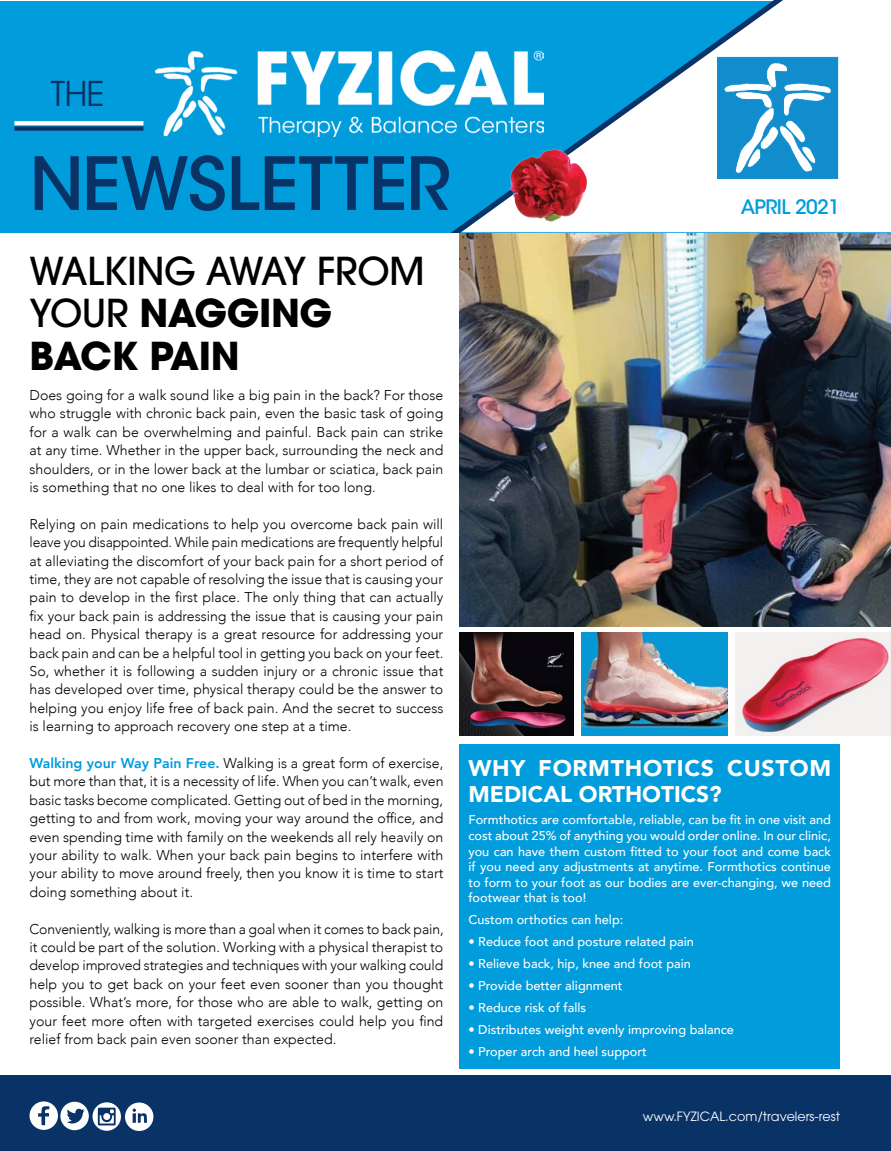
<style>
.page{position:relative;width:891px;height:1151px;background:#fff}
.page>*{position:absolute;margin:0;border:0;box-sizing:border-box;transform-origin:0 0}
.t1{font:500 72.45px "ITC Avant Garde Std";color:#093266}
.t2{font:500 38.25px/42.5px "ITC Avant Garde Pro";letter-spacing:-.01em;color:#000}
.t3{font:33.98px "ITC Avant Garde Pro";color:#093266}
.t4{font:900 22.72px/26.8px "Avenir";letter-spacing:.03em;color:#fff}
.t5{font:500 19.8px "ITC Avant Garde Std";letter-spacing:-.03em;color:#009cdc}
.t6{font:300 14.17px/18.4px "Avenir";color:#000;text-align:justify}
.t7{font:500 12.83px/15.5px "Avenir";color:#fff;text-align:justify}
.t8{font:12.83px "ITC Avant Garde Pro";color:#fff}
.s1{font-weight:700}
.s2{font-weight:800;color:#009cdc}
</style>
<div class="page">
<div style="left:0;top:1075px;width:891px;height:75px;background:#093266"></div>
<img style="left:459px;top:232px;width:432px;height:394px">
<img style="left:459px;top:632px;width:114px;height:103px">
<img style="left:582px;top:632px;width:145px;height:103px">
<img style="left:736px;top:632px;width:155px;height:103px">
<div style="left:459px;top:744px;width:381px;height:324px;background:#009cdc"></div>
<svg style="left:30px;top:1101px;width:123px;height:29px"></svg>
<div style="left:0;top:1px;width:891px;height:231px;background:#009cdc"></div>
<svg style="left:423px;top:1px;width:468px;height:231px"></svg>
<img style="left:156px;top:51px;width:388px;height:86px">
<svg style="left:14px;top:121px;width:129px;height:4px"></svg>
<div style="left:14px;top:126px;width:129px;height:5px;background:#093266"></div>
<img style="left:498px;top:145px;width:92px;height:82px">
<h3 class="t3" style="left:51px;top:72px;width:55px">THE</h3>
<h1 class="t1" style="left:30px;top:139px;width:422px">NEWSLETTER</h1>
<h2 class="t2" style="left:30px;top:249px;width:397px">WALKING AWAY FROM<br>YOUR <span class="s1">NAGGING<br>BACK PAIN</span></h2>
<p class="t6" style="left:30px;top:386px;width:415px">Does going for a walk sound like a big pain in the back? For those who struggle with chronic back pain, even the basic task of going for a walk can be overwhelming and painful. Back pain can strike at any time. Whether in the upper back, surrounding the neck and shoulders, or in the lower back at the lumbar or sciatica, back pain is something that no one likes to deal with for too long.</p>
<p class="t6" style="left:30px;top:514px;width:416px">Relying on pain medications to help you overcome back pain will leave you disappointed. While pain medications are frequently helpful at alleviating the discomfort of your back pain for a short period of time, they are not capable of resolving the issue that is causing your pain to develop in the first place. The only thing that can actually fix your back pain is addressing the issue that is causing your pain head on. Physical therapy is a great resource for addressing your back pain and can be a helpful tool in getting you back on your feet.<br>So, whether it is following a sudden injury or a chronic issue that has developed over time, physical therapy could be the answer to helping you enjoy life free of back pain. And the secret to success is learning to approach recovery one step at a time.</p>
<p class="t6" style="left:30px;top:753px;width:415px"><span class="s2">Walking your Way Pain Free.</span> Walking is a great form of exercise, but more than that, it is a necessity of life. When you can’t walk, even basic tasks become complicated. Getting out of bed in the morning, getting to and from work, moving your way around the office, and even spending time with family on the weekends all rely heavily on your ability to walk. When your back pain begins to interfere with your ability to move around freely, then you know it is time to start doing something about it.</p>
<p class="t6" style="left:30px;top:919px;width:416px">Conveniently, walking is more than a goal when it comes to back pain, it could be part of the solution. Working with a physical therapist to develop improved strategies and techniques with your walking could help you to get back on your feet even sooner than you thought possible. What’s more, for those who are able to walk, getting on your feet more often with targeted exercises could help you find relief from back pain even sooner than expected.</p>
<h3 class="t5" style="left:741px;top:195px;width:101px">APRIL 2021</h3>
<h3 class="t4" style="left:468px;top:753px;width:364px">WHY FORMTHOTICS CUSTOM<br>MEDICAL ORTHOTICS?</h3>
<p class="t7" style="left:468px;top:811px;width:364px">Formthotics are comfortable, reliable, can be fit in one visit and cost about 25% of anything you would order online. In our clinic, you can have them custom fitted to your foot and come back if you need any adjustments at anytime. Formthotics continue to form to your foot as our bodies are ever-changing, we need footwear that is too!</p>
<p class="t7" style="left:468px;top:911px;width:156px">Custom orthotics can help:</p>
<p class="t7" style="left:468px;top:933px;width:227px">• Reduce foot and posture related pain</p>
<p class="t7" style="left:468px;top:954px;width:224px">• Relieve back, hip, knee and foot pain</p>
<p class="t7" style="left:468px;top:976px;width:156px">• Provide better alignment</p>
<p class="t7" style="left:468px;top:998px;width:119px">• Reduce risk of falls</p>
<p class="t7" style="left:468px;top:1020px;width:267px">• Distributes weight evenly improving balance</p>
<p class="t7" style="left:468px;top:1042px;width:180px">• Proper arch and heel support</p>
<p class="t8" style="left:643px;top:1107px;width:199px">www.FYZICAL.com/travelers-rest</p>
</div>
